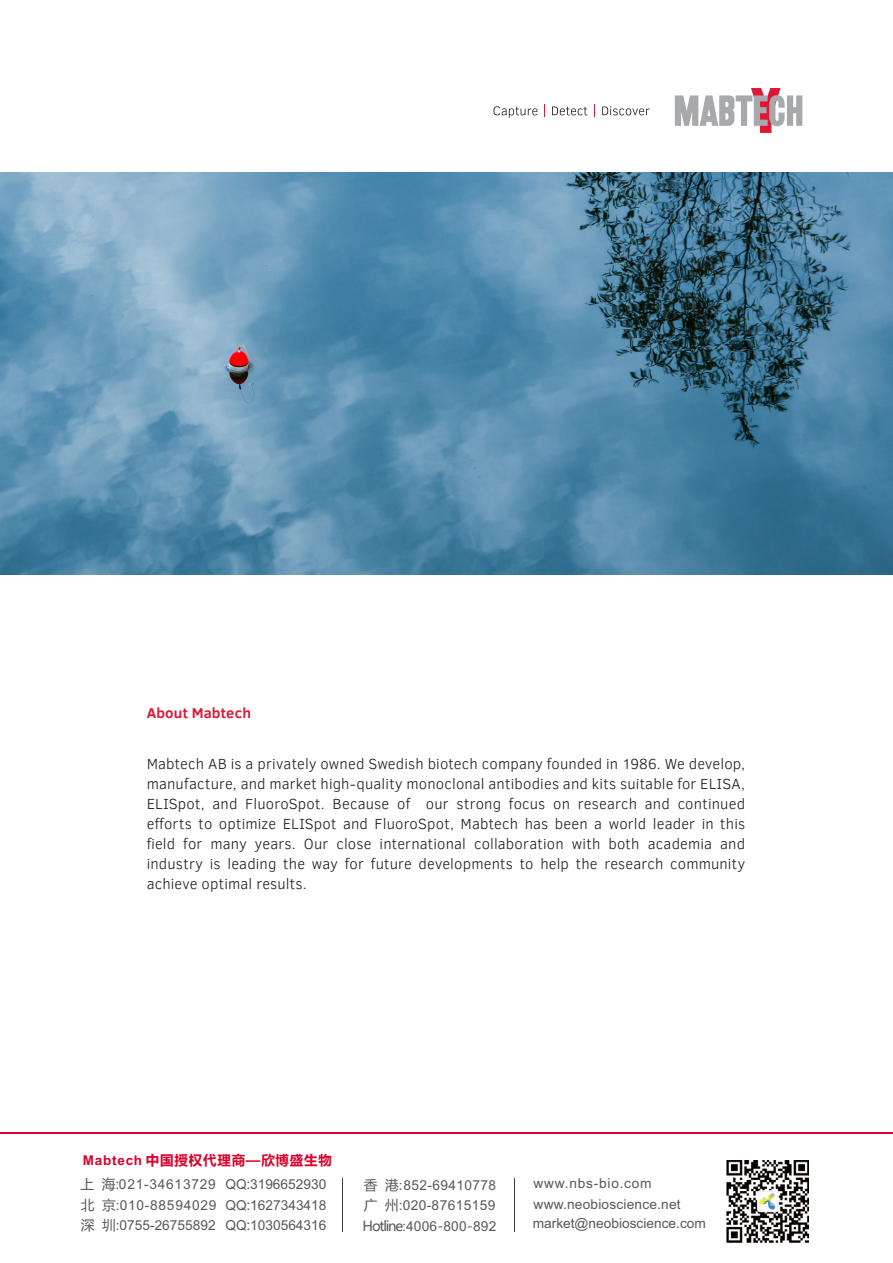
<style>
.page{position:relative;width:893px;height:1263px;background:#fff}
.page>*{position:absolute;margin:0;border:0;box-sizing:border-box;transform-origin:0 0}
.Lead{font:300 15px/20px "Clear Sans";letter-spacing:.01em;color:#231f20;text-align:justify}
.Intertitle_Red{font:700 14.55px "Clear Sans";letter-spacing:.015em;color:#dd1835}
.t1{font:13.65px/20.7px "Arial";letter-spacing:.015em;color:#595857}
.t2{font:700 13.5px "Microsoft Ya Hei";letter-spacing:.06em;color:#dd002a}
.s1{font-family:"Arial"}
.s2{font-family:"Microsoft Ya Hei"}
</style>
<div class="page">
<svg style="left:680px;top:88px;width:122px;height:45px"></svg>
<svg style="left:627px;top:108px;width:23px;height:7px"></svg>
<svg style="left:577px;top:106px;width:10px;height:9px"></svg>
<svg style="left:493px;top:106px;width:44px;height:12px"></svg>
<img style="left:0;top:172px;width:893px;height:402px">
<hr style="left:341px;top:1178px;width:1px;height:53px;background:#3e3a39">
<hr style="left:514px;top:1178px;width:1px;height:53px;background:#3e3a39">
<svg style="left:726px;top:1160px;width:83px;height:83px"></svg>
<img style="left:727px;top:1160px;width:81px;height:82px">
<hr style="left:0;top:1132px;width:893px;height:2px;background:#dd002a">
<p class="Intertitle_Red" style="left:147px;top:702px;width:106px">About Mabtech</p>
<p class="Lead" style="left:147px;top:754px;width:600px">Mabtech AB is a privately owned Swedish biotech company founded in 1986. We develop, manufacture, and market high-quality monoclonal antibodies and kits suitable for ELISA, ELISpot, and FluoroSpot. Because of our strong focus on research and continued efforts to optimize ELISpot and FluoroSpot, Mabtech has been a world leader in this field for many years. Our close international collaboration with both academia and industry is leading the way for future developments to help the research community achieve optimal results.</p>
<p class="t2" style="left:83px;top:1154px;width:251px"><span class="s1">Mabtech</span> 中国授权代理商—欣博盛生物</p>
<p class="t1" style="left:81px;top:1175px;width:247px"><span class="s2">上 海:</span>021-34613729 QQ<span class="s2">:</span>3196652930</p>
<p class="t1" style="left:81px;top:1216px;width:247px"><span class="s2">深 圳</span>:0755-26755892 QQ<span class="s2">:</span>1030564316</p>
<p class="t1" style="left:81px;top:1196px;width:247px"><span class="s2">北 京</span>:010-88594029 QQ<span class="s2">:</span>1627343418</p>
<p class="t1" style="left:364px;top:1176px;width:134px"><span class="s2">香港</span>:852-69410778</p>
<p class="t1" style="left:363px;top:1217px;width:135px"><span class="s2">Hotline</span>:4006<span class="s2">-</span>800<span class="s2">-</span>892</p>
<p class="t1" style="left:364px;top:1196px;width:133px"><span class="s2">广 州</span>:020-87615159</p>
<p class="t1" style="left:534px;top:1174px;width:149px">www.nbs-bio.com www.neobioscience.net</p>
<p class="t1" style="left:533px;top:1214px;width:175px">market@neobioscience.com</p>
</div>
